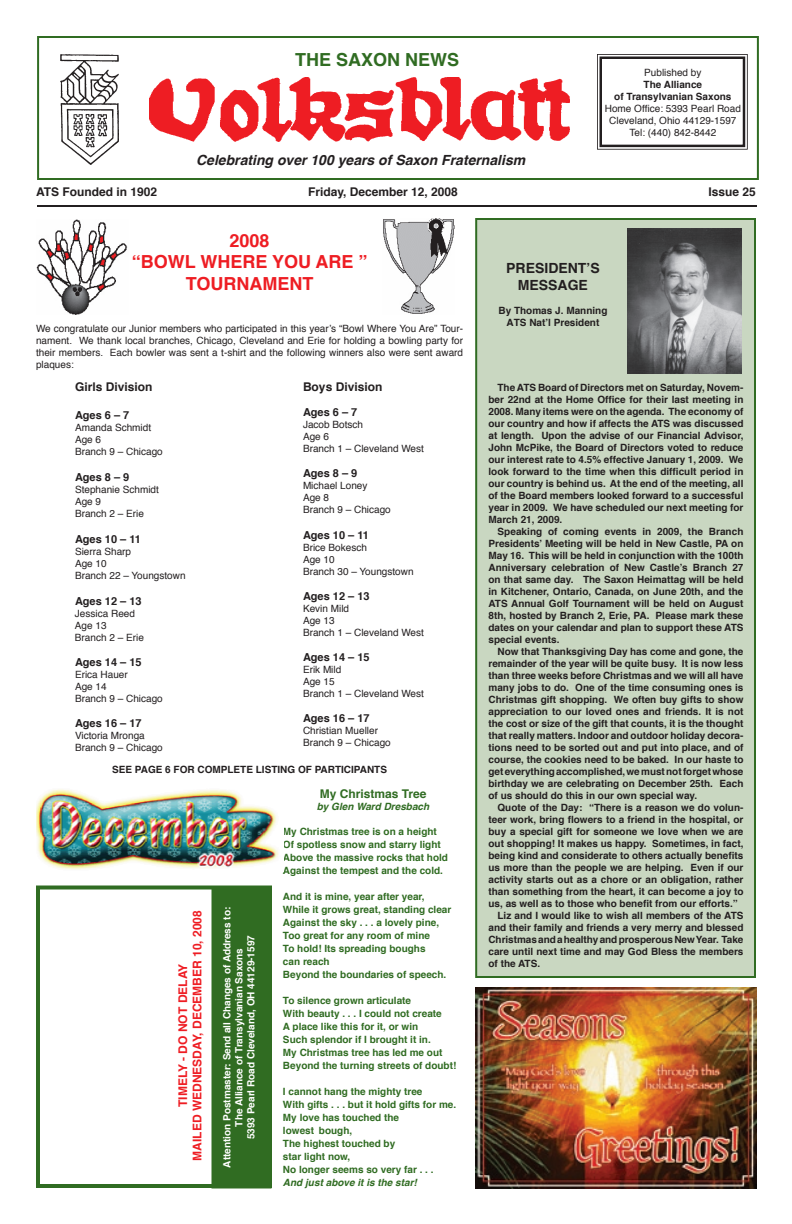
<style>
.page{position:relative;width:792px;height:1224px;background:#fff}
.page>*{position:absolute;margin:0;border:0;box-sizing:border-box;transform-origin:0 0}
.t1{font:700 18px/21.6px "Helvetica";color:#ee1d23;text-align:center}
.t2{font:700 18px "Helvetica";color:#306c22}
.t3{font:italic 700 14px "Helvetica";color:#231f20}
.t4{font:700 14px/16.8px "Helvetica";color:#231f20;text-align:center}
.t5{font:700 12px "Helvetica";color:#231f20}
.t6{font:700 12px/14.4px "Helvetica";color:#ee1d23;text-align:center}
.t7{font:700 12px "Helvetica";color:#306c22}
.t8{font:700 11px "Helvetica";color:#231f20}
.t9{font:700 10px/12px "Helvetica";color:#231f20;text-align:justify}
.t10{font:10px/12px "Helvetica";color:#231f20}
.t11{font:700 10px/13px "Helvetica";color:#306c22}
.t12{font:700 10px/12px "Helvetica";color:#fff;text-align:center}
.t13{font:italic 700 10px "Helvetica";color:#306c22}
</style>
<div class="page">
<div style="left:475px;top:218px;width:281px;height:760px;background:#c9d7c1"></div>
<svg style="left:36px;top:886px;width:236px;height:302px"></svg>
<svg style="left:37px;top:36px;width:722px;height:144px"></svg>
<svg style="left:597px;top:54px;width:151px;height:96px"></svg>
<hr style="left:37px;top:205px;width:720px;height:2px;background:#231f20">
<img style="left:149px;top:77px;width:421px;height:65px">
<img style="left:60px;top:54px;width:59px;height:110px">
<div style="left:212px;top:888px;width:60px;height:300px;background:#306c22"></div>
<div style="left:223px;top:886px;width:43px;height:302px;background:#306c22"></div>
<img style="left:627px;top:229px;width:115px;height:145px">
<img style="left:383px;top:218px;width:71px;height:96px">
<img style="left:36px;top:219px;width:92px;height:95px">
<img style="left:36px;top:789px;width:243px;height:81px">
<img style="left:475px;top:987px;width:282px;height:202px">
<h1 class="t2" style="left:295px;top:45px;width:166px">THE SAXON NEWS</h1>
<h2 class="t3" style="left:196px;top:148px;width:331px">Celebrating over 100 years of Saxon Fraternalism</h2>
<p class="t10" style="left:644px;top:66px;width:59px">Published by</p>
<p class="t9" style="left:614px;top:78px;width:119px;text-align:center">The Alliance<br>of Transylvanian Saxons</p>
<p class="t10" style="left:605px;top:102px;width:138px;text-align:center">Home Office: 5393 Pearl Road<br>Cleveland, Ohio 44129-1597<br>Tel: (440) 842-8442</p>
<p class="t5" style="left:36px;top:182px;width:123px">ATS Founded in 1902</p>
<p class="t5" style="left:308px;top:182px;width:151px">Friday, December 12, 2008</p>
<p class="t5" style="left:709px;top:182px;width:49px">Issue 25</p>
<h1 class="t1" style="left:132px;top:230px;width:237px">2008<br>“BOWL WHERE YOU ARE ”<br>TOURNAMENT</h1>
<p class="t10" style="left:36px;top:322px;width:429px;text-align:justify">We congratulate our Junior members who participated in this year’s “Bowl Where You Are” Tour&shy;nament. We thank local branches, Chicago, Cleveland and Erie for holding a bowling party for their members. Each bowler was sent a t-shirt and the following winners also were sent award plaques:</p>
<p class="t5" style="left:75px;top:377px;width:79px">Girls Division</p>
<p class="t8" style="left:75px;top:406px;width:56px">Ages 6 – 7</p>
<p class="t10" style="left:75px;top:421px;width:89px">Amanda Schmidt<br>Age 6<br>Branch 9 – Chicago</p>
<p class="t8" style="left:75px;top:468px;width:56px">Ages 8 – 9</p>
<p class="t10" style="left:75px;top:484px;width:85px">Stephanie Schmidt<br>Age 9<br>Branch 2 – Erie</p>
<p class="t8" style="left:75px;top:531px;width:68px">Ages 10 – 11</p>
<p class="t10" style="left:75px;top:546px;width:112px">Sierra Sharp<br>Age 10<br>Branch 22 – Youngstown</p>
<p class="t8" style="left:75px;top:592px;width:68px">Ages 12 – 13</p>
<p class="t10" style="left:75px;top:607px;width:70px">Jessica Reed<br>Age 13<br>Branch 2 – Erie</p>
<p class="t8" style="left:75px;top:653px;width:68px">Ages 14 – 15</p>
<p class="t10" style="left:75px;top:669px;width:89px">Erica Hauer<br>Age 14<br>Branch 9 – Chicago</p>
<p class="t8" style="left:75px;top:714px;width:68px">Ages 16 – 17</p>
<p class="t10" style="left:75px;top:730px;width:89px">Victoria Mronga<br>Branch 9 – Chicago</p>
<p class="t5" style="left:303px;top:377px;width:81px">Boys Division</p>
<p class="t8" style="left:303px;top:403px;width:56px">Ages 6 – 7</p>
<p class="t10" style="left:303px;top:419px;width:122px">Jacob Botsch<br>Age 6<br>Branch 1 – Cleveland West</p>
<p class="t8" style="left:303px;top:465px;width:56px">Ages 8 – 9</p>
<p class="t10" style="left:303px;top:480px;width:89px">Michael Loney<br>Age 8<br>Branch 9 – Chicago</p>
<p class="t8" style="left:303px;top:526px;width:68px">Ages 10 – 11</p>
<p class="t10" style="left:303px;top:541px;width:112px">Brice Bokesch<br>Age 10<br>Branch 30 – Youngstown</p>
<p class="t8" style="left:303px;top:587px;width:68px">Ages 12 – 13</p>
<p class="t10" style="left:303px;top:602px;width:122px">Kevin Mild<br>Age 13<br>Branch 1 – Cleveland West</p>
<p class="t8" style="left:303px;top:648px;width:68px">Ages 14 – 15</p>
<p class="t10" style="left:303px;top:664px;width:122px">Erik Mild<br>Age 15<br>Branch 1 – Cleveland West</p>
<p class="t8" style="left:303px;top:709px;width:68px">Ages 16 – 17</p>
<p class="t10" style="left:303px;top:725px;width:89px">Christian Mueller<br>Branch 9 – Chicago</p>
<p class="t9" style="left:112px;top:763px;width:277px">SEE PAGE 6 FOR COMPLETE LISTING OF PARTICIPANTS</p>
<p class="t7" style="left:320px;top:784px;width:108px">My Christmas Tree</p>
<p class="t13" style="left:317px;top:798px;width:114px">by Glen Ward Dresbach</p>
<p class="t11" style="left:283px;top:825px;width:167px">My Christmas tree is on a height<br>Of spotless snow and starry light<br>Above the massive rocks that hold<br>Against the tempest and the cold.</p>
<p class="t11" style="left:283px;top:890px;width:170px">And it is mine, year after year,<br>While it grows great, standing clear<br>Against the sky . . . a lovely pine,<br>Too great for any room of mine<br>To hold! Its spreading boughs<br>can reach<br>Beyond the boundaries of speech.</p>
<p class="t11" style="left:283px;top:994px;width:175px">To silence grown articulate<br>With beauty . . . I could not create<br>A place like this for it, or win<br>Such splendor if I brought it in.<br>My Christmas tree has led me out<br>Beyond the turning streets of doubt!</p>
<p class="t11" style="left:283px;top:1085px;width:175px">I cannot hang the mighty tree<br>With gifts . . . but it hold gifts for me.<br>My love has touched the<br>lowest bough,<br>The highest touched by<br>star light now,<br>No longer seems so very far . . .</p>
<p class="t13" style="left:283px;top:1174px;width:135px">And just above it is the star!</p>
<p class="t12" style="left:221px;top:1168px;width:262px;rotate:-90deg">Attention Postmaster: Send all Changes of Address to:<br>The Alliance of Transylvanian Saxons<br>5393 Pearl Road Cleveland, OH 44129-1597</p>
<p class="t6" style="left:176px;top:1161px;width:252px;rotate:-90deg">TIMELY - DO NOT DELAY<br>MAILED WEDNESDAY, DECEMBER 10, 2008</p>
<h2 class="t4" style="left:506px;top:260px;width:95px">PRESIDENT’S<br>MESSAGE</h2>
<p class="t9" style="left:499px;top:304px;width:110px;text-align:center">By Thomas J. Manning<br>ATS Nat’l President</p>
<p class="t9" style="left:488px;top:381px;width:256px;text-indent:9px">The ATS Board of Directors met on Saturday, Novem&shy;ber 22nd at the Home Office for their last meeting in 2008. Many items were on the agenda. The economy of our country and how if affects the ATS was discussed at length. Upon the advise of our Financial Advisor, John McPike, the Board of Directors voted to reduce our interest rate to 4.5% effective January 1, 2009. We look forward to the time when this difficult period in our country is behind us. At the end of the meeting, all of the Board members looked forward to a successful year in 2009. We have scheduled our next meeting for March 21, 2009.</p>
<p class="t9" style="left:488px;top:525px;width:257px;text-indent:9px">Speaking of coming events in 2009, the Branch Presidents’ Meeting will be held in New Castle, PA on May 16. This will be held in conjunction with the 100th Anniversary celebration of New Castle’s Branch 27 on that same day. The Saxon Heimattag will be held in Kitchener, Ontario, Canada, on June 20th, and the ATS Annual Golf Tournament will be held on August 8th, hosted by Branch 2, Erie, PA. Please mark these dates on your calendar and plan to support these ATS special events.</p>
<p class="t9" style="left:488px;top:645px;width:257px;text-indent:9px">Now that Thanksgiving Day has come and gone, the remainder of the year will be quite busy. It is now less than three weeks before Christmas and we will all have many jobs to do. One of the time consuming ones is Christmas gift shopping. We often buy gifts to show appreciation to our loved ones and friends. It is not the cost or size of the gift that counts, it is the thought that really matters. Indoor and outdoor holiday decora&shy;tions need to be sorted out and put into place, and of course, the cookies need to be baked. In our haste to get everything accomplished, we must not forget whose birthday we are celebrating on December 25th. Each of us should do this in our own special way.</p>
<p class="t9" style="left:498px;top:801px;width:247px">Quote of the Day: “There is a reason we do volun-</p>
<p class="t9" style="left:488px;top:813px;width:256px">teer work, bring flowers to a friend in the hospital, or</p>
<p class="t9" style="left:488px;top:825px;width:256px">buy a special gift for someone we love when we are</p>
<p class="t9" style="left:488px;top:837px;width:256px">out shopping! It makes us happy. Sometimes, in fact,</p>
<p class="t9" style="left:488px;top:849px;width:256px">being kind and considerate to others actually benefits</p>
<p class="t9" style="left:488px;top:861px;width:256px">us more than the people we are helping. Even if our</p>
<p class="t9" style="left:488px;top:873px;width:256px">activity starts out as a chore or an obligation, rather</p>
<p class="t9" style="left:488px;top:885px;width:256px">than something from the heart, it can become a joy to</p>
<p class="t9" style="left:488px;top:897px;width:251px">us, as well as to those who benefit from our efforts.”</p>
<p class="t9" style="left:498px;top:909px;width:248px">Liz and I would like to wish all members of the ATS</p>
<p class="t9" style="left:488px;top:921px;width:256px">and their family and friends a very merry and blessed</p>
<p class="t9" style="left:488px;top:933px;width:256px">Christmas and a healthy and prosperous New Year. Take</p>
<p class="t9" style="left:488px;top:945px;width:256px">care until next time and may God Bless the members</p>
<p class="t9" style="left:488px;top:957px;width:53px">of the ATS.</p>
</div>
